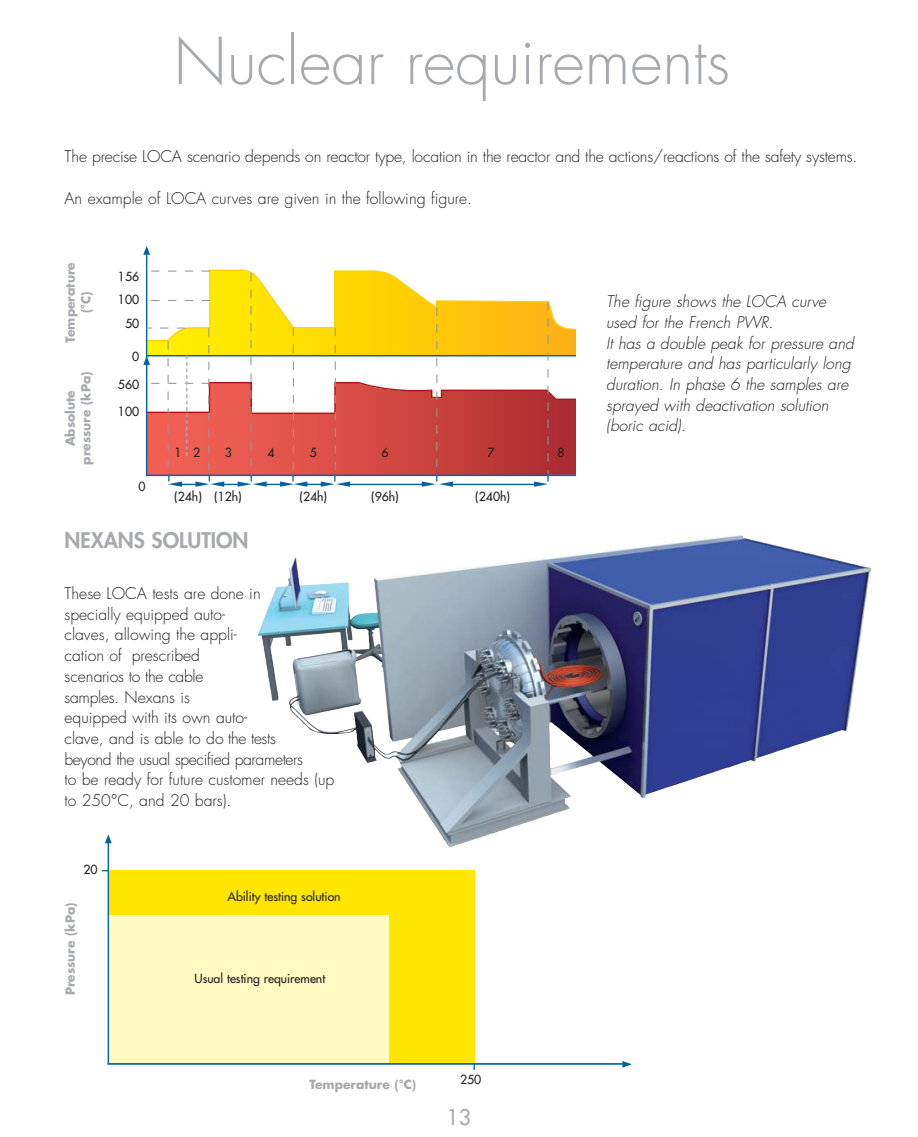
<style>
.page{position:relative;width:918px;height:1137px;background:#fff}
.page>*{position:absolute;margin:0;border:0;box-sizing:border-box;transform-origin:0 0}
.t1{font:300 63px "Futura";color:#a7a9ac}
.t2{font:800 21px "Futura";color:#a7a9ac}
.t3{font:21px "Futura";color:#a7a9ac}
.t4{font:300 15.75px/20.7px "Futura";color:#231f20}
.t5{font:italic 300 15.75px/20.7px "Futura";color:#231f20}
.t6{font:12.25px/23.1px "Futura";color:#231f20;text-align:center}
.t7{font:700 12.25px/15.9px "Futura";color:#a7a9ac;text-align:center}
</style>
<div class="page">
<svg style="left:143px;top:246px;width:7px;height:9px"></svg>
<hr style="left:146px;top:254px;width:1px;height:222px;background:#0063a5">
<svg style="left:258px;top:535px;width:614px;height:313px"></svg>
<img style="left:743px;top:535px;width:128px;height:221px">
<svg style="left:143px;top:269px;width:433px;height:218px"></svg>
<div style="left:108px;top:870px;width:366px;height:193px;background:#ffe600"></div>
<div style="left:108px;top:915px;width:280px;height:148px;background:#fffac2"></div>
<svg style="left:105px;top:834px;width:7px;height:9px"></svg>
<svg style="left:622px;top:1061px;width:10px;height:6px"></svg>
<hr style="left:108px;top:843px;width:1px;height:221px;background:#0063a5">
<hr style="left:108px;top:1063px;width:520px;height:1px;background:#0063a5">
<svg style="left:473px;top:1063px;width:2px;height:7px"></svg>
<h1 class="t1" style="left:174px;top:32px;width:558px">Nuclear requirements</h1>
<p class="t4" style="left:64px;top:147px;width:794px">The precise LOCA scenario depends on reactor type, location in the reactor and the actions/reactions of the safety systems.</p>
<p class="t4" style="left:64px;top:189px;width:409px">An example of LOCA curves are given in the following figure.</p>
<p class="t7" style="left:63px;top:343px;width:82px;rotate:-90deg">Temperature (°C)</p>
<p class="t7" style="left:63px;top:465px;width:95px;rotate:-90deg">Absolute pressure (kPa)</p>
<p class="t6" style="left:118px;top:266px;width:23px">156<br>100<br>50</p>
<p class="t6" style="left:132px;top:346px;width:9px">0</p>
<p class="t6" style="left:118px;top:373px;width:23px">560</p>
<p class="t6" style="left:118px;top:401px;width:23px">100</p>
<p class="t6" style="left:139px;top:476px;width:9px">0</p>
<p class="t6" style="left:174px;top:442px;width:27px">1 2</p>
<p class="t6" style="left:225px;top:442px;width:9px">3</p>
<p class="t6" style="left:267px;top:442px;width:9px">4</p>
<p class="t6" style="left:310px;top:442px;width:9px">5</p>
<p class="t6" style="left:381px;top:442px;width:9px">6</p>
<p class="t6" style="left:487px;top:442px;width:9px">7</p>
<p class="t6" style="left:557px;top:442px;width:9px">8</p>
<p class="t6" style="left:174px;top:485px;width:69px">(24h) (12h)</p>
<p class="t6" style="left:299px;top:485px;width:29px">(24h)</p>
<p class="t6" style="left:371px;top:485px;width:29px">(96h)</p>
<p class="t6" style="left:475px;top:485px;width:36px">(240h)</p>
<h2 class="t2" style="left:64px;top:530px;width:186px">NEXANS SOLUTION</h2>
<p class="t4" style="left:64px;top:584px;width:271px">These LOCA tests are done in<br>specially equipped auto-<br>claves, allowing the appli-<br>cation of prescribed<br>scenarios to the cable<br>samples. Nexans is<br>equipped with its own auto-<br>clave, and is able to do the tests<br>beyond the usual specified parameters<br>to be ready for future customer needs (up to 250°C, and 20 bars).</p>
<p class="t6" style="left:84px;top:858px;width:16px">20</p>
<p class="t7" style="left:63px;top:995px;width:94px;rotate:-90deg">Pressure (kPa)</p>
<p class="t6" style="left:227px;top:886px;width:115px">Ability testing solution</p>
<p class="t6" style="left:194px;top:968px;width:132px">Usual testing requirement</p>
<p class="t7" style="left:309px;top:1077px;width:108px">Temperature (°C)</p>
<p class="t6" style="left:460px;top:1068px;width:23px">250</p>
<h2 class="t3" style="left:447px;top:1106px;width:26px">13</h2>
<p class="t5" style="left:606px;top:292px;width:252px">The figure shows the LOCA curve used for the French PWR.<br>It has a double peak for pressure and temperature and has particularly long duration. In phase 6 the samples are sprayed with deactivation solution (boric acid).</p>
</div>
